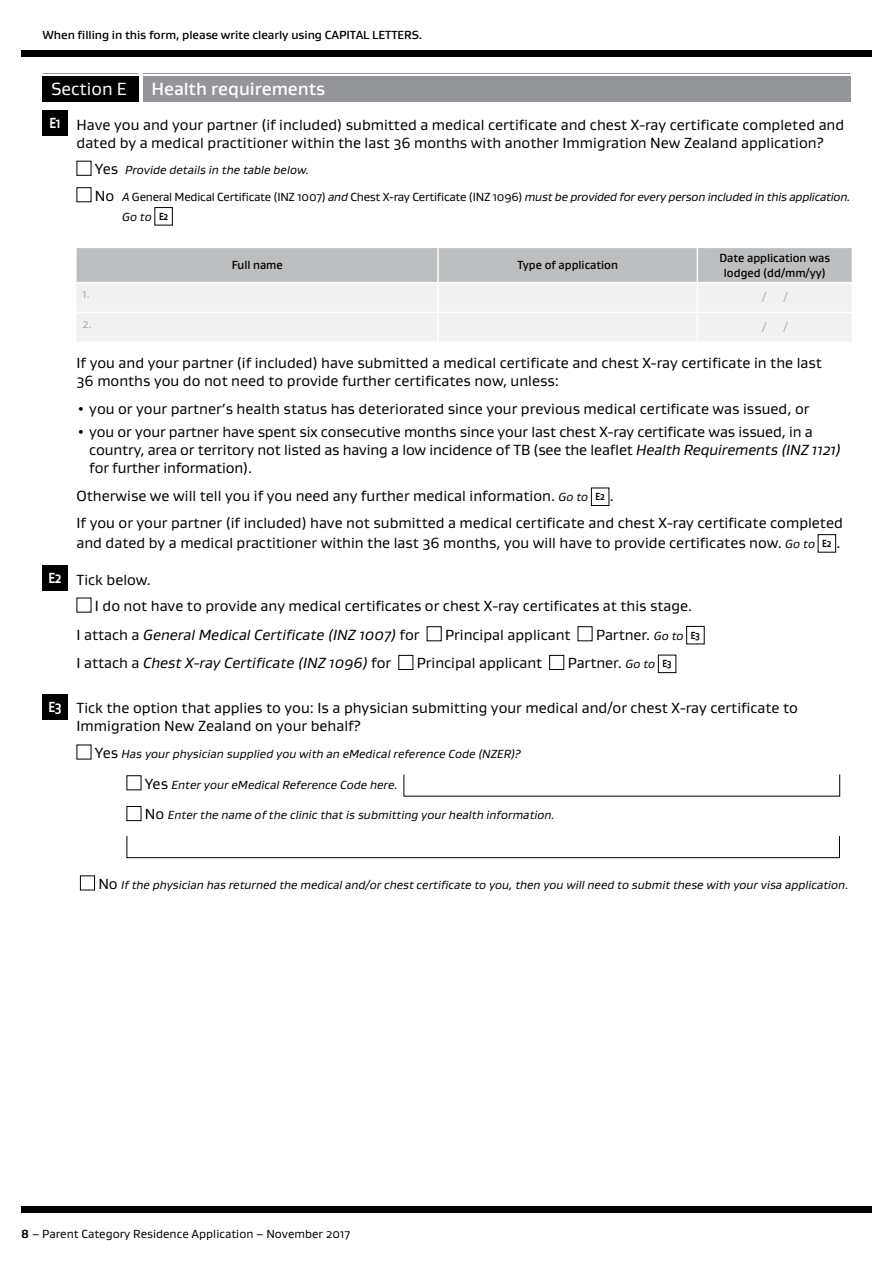
<style>
.page{position:relative;width:893px;height:1263px;background:#fff}
.page>*{position:absolute;margin:0;border:0;box-sizing:border-box;transform-origin:0 0}
.t1{font:500 18px "Gustan";color:#fff}
.t2{font:18px "Gustan";color:#fff}
.t3{font:15px/18px "Gustan";color:#000}
.t4{font:italic 15px "Gustan";color:#000}
.t5{font:italic 12px "Gustan";color:#000}
.t6{font:12px/20.1px "Gustan";letter-spacing:-.02em;color:#000}
.t7{font:500 12px "Gustan";letter-spacing:-.005em;color:#000}
.t8{font:500 12px/14.4px "Gustan";letter-spacing:-.005em;color:#000;text-align:center;scale:.95 1}
.t9{font:12px "Gustan";color:#000}
.t10{font:12px "Gustan";color:#a7a9ac;scale:.95 1}
.t11{font:12px "Gustan";color:#a7a9ac}
.s1{font-weight:700;color:#fff}
.s2{font-style:normal;font-size:15px}
.s3{font-size:15px}
.s4{font-style:italic}
.s5{font-weight:700;font-size:10.5px}
.s6{font-style:italic;font-size:12px}
.s7{font-style:normal}
.s8{font-weight:700}
</style>
<div class="page">
<div style="left:21px;top:50px;width:851px;height:7px;background:#000"></div>
<div style="left:21px;top:1206px;width:851px;height:7px;background:#000"></div>
<div style="left:43px;top:77px;width:96px;height:25px;background:#000"></div>
<hr style="left:43px;top:73px;width:96px;height:1px;background:#939598">
<div style="left:143px;top:77px;width:707px;height:25px;background:#939598"></div>
<hr style="left:143px;top:73px;width:707px;height:1px;background:#939598">
<div style="left:43px;top:111px;width:25px;height:25px;background:#000"></div>
<div style="left:77px;top:161px;width:14px;height:15px;border:1px solid #000"></div>
<div style="left:77px;top:187px;width:14px;height:15px;border:1px solid #000"></div>
<div style="left:155px;top:207px;width:18px;height:18px;border:1px solid #000"></div>
<svg style="left:77px;top:248px;width:775px;height:93px"></svg>
<div style="left:591px;top:488px;width:18px;height:18px;border:1px solid #000"></div>
<div style="left:818px;top:534px;width:18px;height:18px;border:1px solid #000"></div>
<div style="left:43px;top:565px;width:25px;height:25px;background:#000"></div>
<div style="left:427px;top:626px;width:15px;height:15px;border:1px solid #000"></div>
<div style="left:578px;top:626px;width:14px;height:15px;border:1px solid #000"></div>
<div style="left:686px;top:626px;width:18px;height:18px;border:1px solid #000"></div>
<div style="left:398px;top:655px;width:15px;height:15px;border:1px solid #000"></div>
<div style="left:549px;top:655px;width:15px;height:15px;border:1px solid #000"></div>
<div style="left:658px;top:655px;width:18px;height:18px;border:1px solid #000"></div>
<div style="left:43px;top:694px;width:25px;height:25px;background:#000"></div>
<div style="left:127px;top:775px;width:14px;height:15px;border:1px solid #000"></div>
<svg style="left:403px;top:774px;width:437px;height:23px"></svg>
<div style="left:127px;top:806px;width:14px;height:15px;border:1px solid #000"></div>
<svg style="left:126px;top:836px;width:714px;height:22px"></svg>
<div style="left:80px;top:875px;width:15px;height:15px;border:1px solid #000"></div>
<p class="t7" style="left:43px;top:27px;width:381px">When filling in this form, please write clearly using CAPITAL LETTERS.</p>
<p class="t2" style="left:51px;top:77px;width:77px">Section E</p>
<p class="t1" style="left:151px;top:77px;width:175px">Health requirements</p>
<p class="t3" style="left:49px;top:115px;width:796px;text-align:center"><span class="s1">E1</span> Have you and your partner (if included) submitted a medical certificate and chest X-ray certificate completed and dated by a medical practitioner within the last 36 months with another Immigration New Zealand application?</p>
<p class="t5" style="left:95px;top:162px;width:215px"><span class="s2">Yes</span> Provide details in the table below.</p>
<p class="t6" style="left:122px;top:186px;width:730px;text-indent:-27px"><span class="s3">No</span> <span class="s4">A</span> General Medical Certificate (INZ 1007) <span class="s4">and</span> Chest X-ray Certificate (INZ 1096) <span class="s4">must be provided for every person included in this application.<br>Go to</span> <span class="s5">E2</span></p>
<p class="t8" style="left:232px;top:258px;width:55px">Full name</p>
<p class="t8" style="left:517px;top:258px;width:107px">Type of application</p>
<p class="t8" style="left:719px;top:251px;width:118px">Date application was lodged (dd/mm/yy)</p>
<p class="t10" style="left:83px;top:286px;width:9px">1.</p>
<p class="t11" style="left:762px;top:289px;width:6px">/</p>
<p class="t11" style="left:783px;top:289px;width:6px">/</p>
<p class="t10" style="left:83px;top:316px;width:11px">2.</p>
<p class="t11" style="left:762px;top:319px;width:6px">/</p>
<p class="t11" style="left:783px;top:319px;width:6px">/</p>
<p class="t3" style="left:77px;top:353px;width:747px">If you and your partner (if included) have submitted a medical certificate and chest X-ray certificate in the last<br>36 months you do not need to provide further certificates now, unless:</p>
<p class="t3" style="left:77px;top:400px;width:734px">• you or your partner’s health status has deteriorated since your previous medical certificate was issued, or</p>
<p class="t3" style="left:89px;top:422px;width:753px;text-indent:-13px">• you or your partner have spent six consecutive months since your last chest X-ray certificate was issued, in a country, area or territory not listed as having a low incidence of TB (see the leaflet <span class="s4">Health Requirements (INZ 1121) </span>for further information).</p>
<p class="t3" style="left:77px;top:482px;width:768px;line-height:26.5px">Otherwise we will tell you if you need any further medical information. <span class="s6">Go to</span> <span class="s5">E2</span> .<br>If you or your partner (if included) have not submitted a medical certificate and chest X-ray certificate completed</p>
<p class="t3" style="left:77px;top:533px;width:765px">and dated by a medical practitioner within the last 36 months, you will have to provide certificates now. <span class="s6">Go to</span> <span class="s5">E2</span> .</p>
<p class="t3" style="left:95px;top:566px;width:599px;line-height:26.5px;text-indent:-46px"><span class="s1">E2</span> Tick below.<br>I do not have to provide any medical certificates or chest X-ray certificates at this stage.</p>
<p class="t4" style="left:77px;top:625px;width:345px"><span class="s7">I attach a</span> General Medical Certificate (INZ 1007) <span class="s7">for</span></p>
<p class="t3" style="left:445px;top:625px;width:127px">Principal applicant</p>
<p class="t3" style="left:596px;top:625px;width:106px">Partner. <span class="s6">Go to</span> <span class="s5">E3</span></p>
<p class="t4" style="left:77px;top:653px;width:316px"><span class="s7">I attach a</span> Chest X-ray Certificate (INZ 1096) <span class="s7">for</span></p>
<p class="t3" style="left:417px;top:654px;width:127px">Principal applicant</p>
<p class="t3" style="left:568px;top:654px;width:106px">Partner. <span class="s6">Go to</span> <span class="s5">E3</span></p>
<p class="t3" style="left:77px;top:699px;width:723px;text-indent:-28px"><span class="s1">E3</span> Tick the option that applies to you: Is a physician submitting your medical and/or chest X-ray certificate to<br>Immigration New Zealand on your behalf?</p>
<p class="t5" style="left:95px;top:746px;width:427px"><span class="s2">Yes</span> Has your physician supplied you with an eMedical reference Code (NZER)?</p>
<p class="t5" style="left:145px;top:777px;width:254px"><span class="s2">Yes</span> Enter your eMedical Reference Code here.</p>
<p class="t5" style="left:145px;top:807px;width:411px"><span class="s2">No</span> Enter the name of the clinic that is submitting your health information.</p>
<p class="t5" style="left:98px;top:877px;width:752px"><span class="s2">No</span> If the physician has returned the medical and/or chest certificate to you, then you will need to submit these with your visa application.</p>
<p class="t9" style="left:21px;top:1226px;width:330px"><span class="s8">8</span> – Parent Category Residence Application – November 2017</p>
</div>
